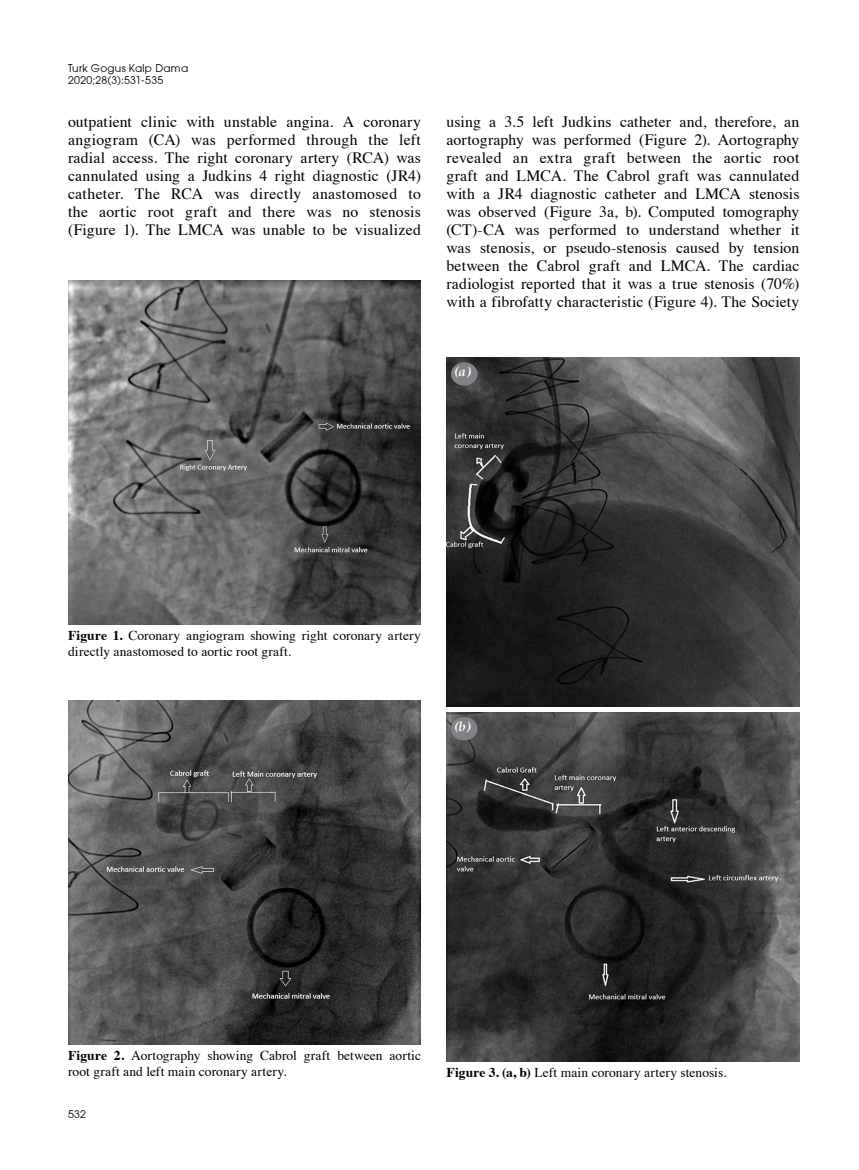
<style>
.page{position:relative;width:859px;height:1170px;background:#fff}
.page>*{position:absolute;margin:0;border:0;box-sizing:border-box;transform-origin:0 0}
.t1{font:15.75px/18px "Times";letter-spacing:.01em;color:#000;text-align:justify}
.t2{font:13.5px/16.5px "Times";letter-spacing:.005em;color:#000}
.t3{font:italic 700 13.5px "Palatino";color:#fff}
.t4{font:10.5px/12.6px "Avant Garde";letter-spacing:.03em;color:#000}
.s1{font-weight:700}
</style>
<div class="page">
<img style="left:68px;top:281px;width:353px;height:343px">
<img style="left:68px;top:700px;width:353px;height:344px">
<img style="left:447px;top:357px;width:352px;height:349px">
<img style="left:447px;top:712px;width:352px;height:349px">
<div style="left:451px;top:362px;width:26px;height:23px;background:#808285;border-radius:50%"></div>
<div style="left:451px;top:717px;width:26px;height:23px;background:#808285;border-radius:50%"></div>
<p class="t4" style="left:68px;top:61px;width:122px">Turk Gogus Kalp Dama<br>2020;28(3):531-535</p>
<p class="t1" style="left:68px;top:111px;width:354px">outpatient clinic with unstable angina. A coronary angiogram (CA) was performed through the left radial access. The right coronary artery (RCA) was cannulated using a Judkins 4 right diagnostic (JR4) catheter. The RCA was directly anastomosed to the aortic root graft and there was no stenosis (Figure 1). The LMCA was unable to be visualized</p>
<p class="t1" style="left:446px;top:111px;width:354px">using a 3.5 left Judkins catheter and, therefore, an aortography was performed (Figure 2). Aortography revealed an extra graft between the aortic root graft and LMCA. The Cabrol graft was cannulated with a JR4 diagnostic catheter and LMCA stenosis was observed (Figure 3a, b). Computed tomography (CT)-CA was performed to understand whether it was stenosis, or pseudo-stenosis caused by tension between the Cabrol graft and LMCA. The cardiac radiologist reported that it was a true stenosis (70%) with a fibrofatty characteristic (Figure 4). The Society</p>
<p class="t3" style="left:454px;top:360px;width:18px">(a)</p>
<p class="t2" style="left:68px;top:625px;width:354px"><span class="s1">Figure 1.</span> Coronary angiogram showing right coronary artery directly anastomosed to aortic root graft.</p>
<p class="t3" style="left:454px;top:715px;width:17px">(b)</p>
<p class="t2" style="left:68px;top:1045px;width:354px"><span class="s1">Figure 2.</span> Aortography showing Cabrol graft between aortic root graft and left main coronary artery.</p>
<p class="t4" style="left:68px;top:1107px;width:19px">532</p>
<p class="t2" style="left:446px;top:1062px;width:281px"><span class="s1">Figure 3. (a, b)</span> Left main coronary artery stenosis.</p>
</div>
